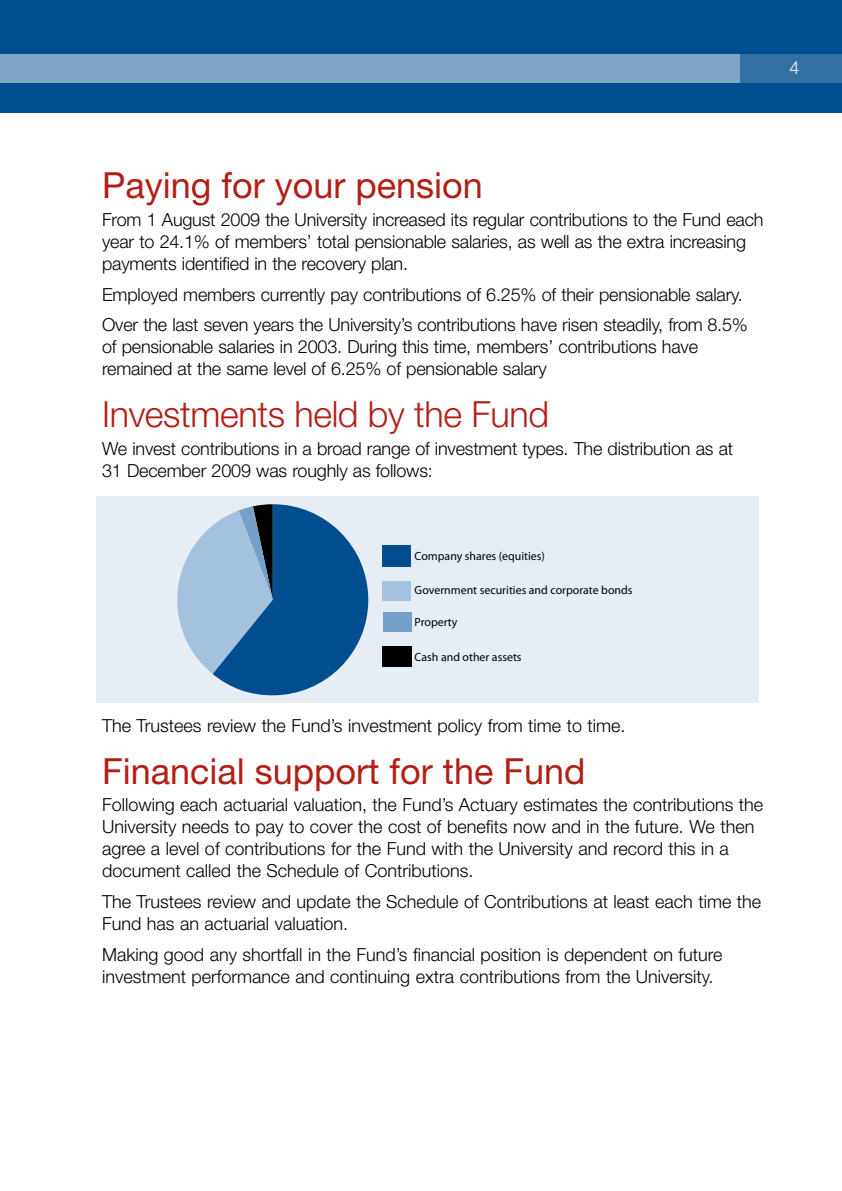
<style>
.page{position:relative;width:842px;height:1191px;background:#fff}
.page>*{position:absolute;margin:0;border:0;box-sizing:border-box;transform-origin:0 0}
.t1{font:36px "Helvetica Neue";color:#b11f16}
.t2{font:300 36px "Helvetica Neue CE";letter-spacing:-.01em;color:#b11f16}
.t3{font:300 18px/22px "Helvetica Neue CE";letter-spacing:-.01em;color:#000}
.t4{font:11.8px "Myriad Pro";color:#000}
</style>
<div class="page">
<div style="left:96px;top:496px;width:663px;height:206px;background:#e6edf4"></div>
<div style="left:0;top:0;width:842px;height:113px;background:#004e8f"></div>
<div style="left:0;top:54px;width:748px;height:28px;background:#80a6c7"></div>
<div style="left:740px;top:54px;width:102px;height:28px;background:#3371a5"></div>
<div style="left:383px;top:545px;width:28px;height:22px;background:#004e8f"></div>
<div style="left:383px;top:646px;width:29px;height:21px;background:#000"></div>
<div style="left:383px;top:612px;width:29px;height:19px;background:#74a0ca"></div>
<div style="left:382px;top:582px;width:29px;height:19px;background:#a4c2de"></div>
<svg style="left:177px;top:504px;width:191px;height:191px"></svg>
<h1 class="t1" style="left:102px;top:164px;width:382px">Paying for your pension</h1>
<p class="t3" style="left:102px;top:209px;width:663px">From 1 August 2009 the University increased its regular contributions to the Fund each year to 24.1% of members’ total pensionable salaries, as well as the extra increasing payments identified in the recovery plan.</p>
<p class="t3" style="left:102px;top:279px;width:647px;line-height:30.6px">Employed members currently pay contributions of 6.25% of their pensionable salary.<br>Over the last seven years the University’s contributions have risen steadily, from 8.5%</p>
<p class="t3" style="left:102px;top:336px;width:597px">of pensionable salaries in 2003. During this time, members’ contributions have remained at the same level of 6.25% of pensionable salary</p>
<h1 class="t2" style="left:102px;top:392px;width:448px">Investments held by the Fund</h1>
<p class="t3" style="left:102px;top:437px;width:633px">We invest contributions in a broad range of investment types. The distribution as at<br>31 December 2009 was roughly as follows:</p>
<p class="t4" style="left:415px;top:549px;width:132px">Company shares (equities)</p>
<p class="t4" style="left:415px;top:583px;width:219px">Government securities and corporate bonds</p>
<p class="t4" style="left:415px;top:615px;width:44px">Property</p>
<p class="t4" style="left:415px;top:649px;width:109px">Cash and other assets</p>
<p class="t3" style="left:102px;top:714px;width:525px">The Trustees review the Fund’s investment policy from time to time.</p>
<h1 class="t1" style="left:102px;top:749px;width:485px">Financial support for the Fund</h1>
<p class="t3" style="left:102px;top:794px;width:663px">Following each actuarial valuation, the Fund’s Actuary estimates the contributions the University needs to pay to cover the cost of benefits now and in the future. We then agree a level of contributions for the Fund with the University and record this in a document called the Schedule of Contributions.</p>
<p class="t3" style="left:102px;top:890px;width:661px">The Trustees review and update the Schedule of Contributions at least each time the<br>Fund has an actuarial valuation.</p>
<p class="t3" style="left:102px;top:943px;width:622px">Making good any shortfall in the Fund’s financial position is dependent on future investment performance and continuing extra contributions from the University.</p>
</div>
